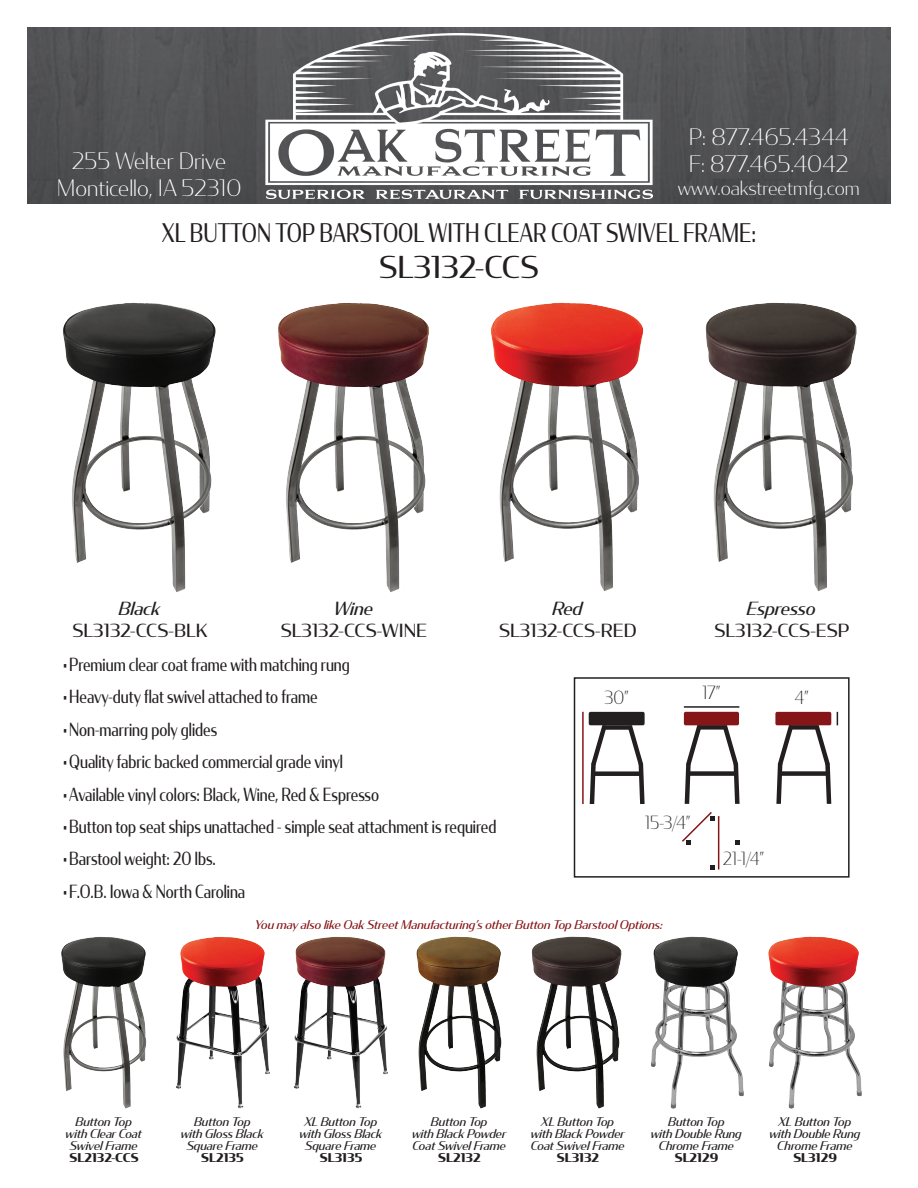
<style>
.page{position:relative;width:918px;height:1188px;background:#fff}
.page>*{position:absolute;margin:0;border:0;box-sizing:border-box;transform-origin:0 0}
.t1{font:30px "Condor";color:#231f20}
.t2{font:25.5px "Condor";color:#231f20;scale:.79 1}
.t3{font:200 22.5px/27px "Condor";color:#fff;text-align:center}
.t4{font:200 19.5px "Condor";color:#fff}
.t5{font:18px "Condor";color:#231f20;scale:.8 1}
.t6{font:18px "Condor";color:#231f20}
.t7{font:200 18px "Condor";color:#231f20;scale:.9 1}
.t8{font:italic 18px "Condor";color:#231f20}
.t9{font:italic 12px/12px "Condor";color:#231f20;text-align:center}
.t10{font:italic 12px "Condor";color:#861518}
.t11{font:700 12px "Condor";color:#231f20}
</style>
<div class="page">
<img style="left:27px;top:27px;width:864px;height:177px">
<img style="left:266px;top:33px;width:386px;height:165px">
<img style="left:63px;top:302px;width:153px;height:290px">
<div style="left:781px;top:771px;width:45px;height:5px;background:#231f20"></div>
<div style="left:790px;top:725px;width:27px;height:5px;background:#231f20"></div>
<svg style="left:775px;top:724px;width:23px;height:80px"></svg>
<img style="left:278px;top:303px;width:151px;height:289px">
<div style="left:589px;top:712px;width:56px;height:13px;background:#231f20;border-radius:2px"></div>
<div style="left:684px;top:712px;width:55px;height:13px;background:#861518;border-radius:2px"></div>
<div style="left:775px;top:712px;width:56px;height:13px;background:#861518;border-radius:2px"></div>
<hr style="left:582px;top:712px;width:2px;height:92px;background:#861518">
<svg style="left:810px;top:712px;width:28px;height:92px"></svg>
<hr style="left:684px;top:706px;width:55px;height:2px;background:#231f20">
<img style="left:491px;top:302px;width:153px;height:289px">
<img style="left:705px;top:302px;width:152px;height:289px">
<img style="left:61px;top:936px;width:86px;height:173px">
<img style="left:176px;top:937px;width:94px;height:172px">
<img style="left:294px;top:936px;width:94px;height:173px">
<img style="left:416px;top:936px;width:86px;height:172px">
<img style="left:531px;top:936px;width:91px;height:172px">
<img style="left:651px;top:936px;width:93px;height:172px">
<img style="left:768px;top:936px;width:94px;height:172px">
<div style="left:594px;top:771px;width:45px;height:5px;background:#231f20"></div>
<div style="left:603px;top:725px;width:27px;height:5px;background:#231f20"></div>
<svg style="left:623px;top:720px;width:22px;height:84px"></svg>
<svg style="left:588px;top:720px;width:23px;height:84px"></svg>
<div style="left:574px;top:677px;width:276px;height:201px;border:2px solid #231f20"></div>
<hr style="left:718px;top:816px;width:1px;height:54px;background:#861518">
<svg style="left:711px;top:865px;width:4px;height:5px"></svg>
<svg style="left:682px;top:720px;width:58px;height:125px"></svg>
<p class="t3" style="left:57px;top:146px;width:186px">255 Welter Drive<br>Monticello, IA 52310</p>
<p class="t3" style="left:689px;top:123px;width:161px;text-align:left">P: 877.465.4344<br>F: 877.465.4042</p>
<p class="t4" style="left:678px;top:176px;width:184px">www.oakstreetmfg.com</p>
<h2 class="t2" style="left:162px;top:216px;width:754px">XL BUTTON TOP BARSTOOL WITH CLEAR COAT SWIVEL FRAME:</h2>
<h1 class="t1" style="left:379px;top:248px;width:161px">SL3132-CCS</h1>
<p class="t8" style="left:119px;top:597px;width:43px">Black</p>
<p class="t6" style="left:73px;top:619px;width:137px">SL3132-CCS-BLK</p>
<p class="t8" style="left:334px;top:597px;width:41px">Wine</p>
<p class="t6" style="left:281px;top:619px;width:148px">SL3132-CCS-WINE</p>
<p class="t8" style="left:553px;top:597px;width:32px">Red</p>
<p class="t6" style="left:499px;top:619px;width:139px">SL3132-CCS-RED</p>
<p class="t8" style="left:747px;top:597px;width:71px">Espresso</p>
<p class="t6" style="left:714px;top:619px;width:137px">SL3132-CCS-ESP</p>
<p class="t5" style="left:62px;top:653px;width:361px">•Premium clear coat frame with matching rung</p>
<p class="t5" style="left:62px;top:685px;width:320px">•Heavy-duty flat swivel attached to frame</p>
<p class="t5" style="left:62px;top:718px;width:195px">•Non-marring poly glides</p>
<p class="t5" style="left:62px;top:750px;width:352px">•Quality fabric backed commercial grade vinyl</p>
<p class="t5" style="left:62px;top:782px;width:397px">•Available vinyl colors: Black, Wine, Red &amp; Espresso</p>
<p class="t5" style="left:62px;top:815px;width:544px">•Button top seat ships unattached - simple seat attachment is required</p>
<p class="t5" style="left:62px;top:847px;width:193px">•Barstool weight: 20 lbs.</p>
<p class="t5" style="left:62px;top:880px;width:230px">•F.O.B. Iowa &amp; North Carolina</p>
<p class="t7" style="left:702px;top:681px;width:22px">17”</p>
<p class="t7" style="left:604px;top:686px;width:29px">30”</p>
<p class="t7" style="left:794px;top:686px;width:18px">4”</p>
<p class="t7" style="left:645px;top:811px;width:52px">15-3/4”</p>
<p class="t7" style="left:723px;top:847px;width:47px">21-1/4”</p>
<p class="t10" style="left:255px;top:917px;width:410px">You may also like Oak Street Manufacturing’s other Button Top Barstool Options:</p>
<p class="t9" style="left:66px;top:1115px;width:78px">Button Top with Clear Coat<br>Swivel Frame</p>
<p class="t11" style="left:70px;top:1149px;width:70px">SL2132-CCS</p>
<p class="t9" style="left:181px;top:1115px;width:84px">Button Top<br>with Gloss Black<br>Square Frame</p>
<p class="t11" style="left:201px;top:1149px;width:44px">SL2135</p>
<p class="t9" style="left:300px;top:1115px;width:84px">XL Button Top with Gloss Black<br>Square Frame</p>
<p class="t11" style="left:320px;top:1149px;width:44px">SL3135</p>
<p class="t9" style="left:412px;top:1115px;width:96px">Button Top<br>with Black Powder<br>Coat Swivel Frame</p>
<p class="t11" style="left:438px;top:1149px;width:44px">SL2132</p>
<p class="t9" style="left:531px;top:1115px;width:96px">XL Button Top with Black Powder<br>Coat Swivel Frame</p>
<p class="t11" style="left:557px;top:1149px;width:44px">SL3132</p>
<p class="t9" style="left:651px;top:1115px;width:92px">Button Top<br>with Double Rung<br>Chrome Frame</p>
<p class="t11" style="left:675px;top:1149px;width:45px">SL2129</p>
<p class="t9" style="left:770px;top:1115px;width:92px">XL Button Top with Double Rung<br>Chrome Frame</p>
<p class="t11" style="left:793px;top:1149px;width:45px">SL3129</p>
</div>
